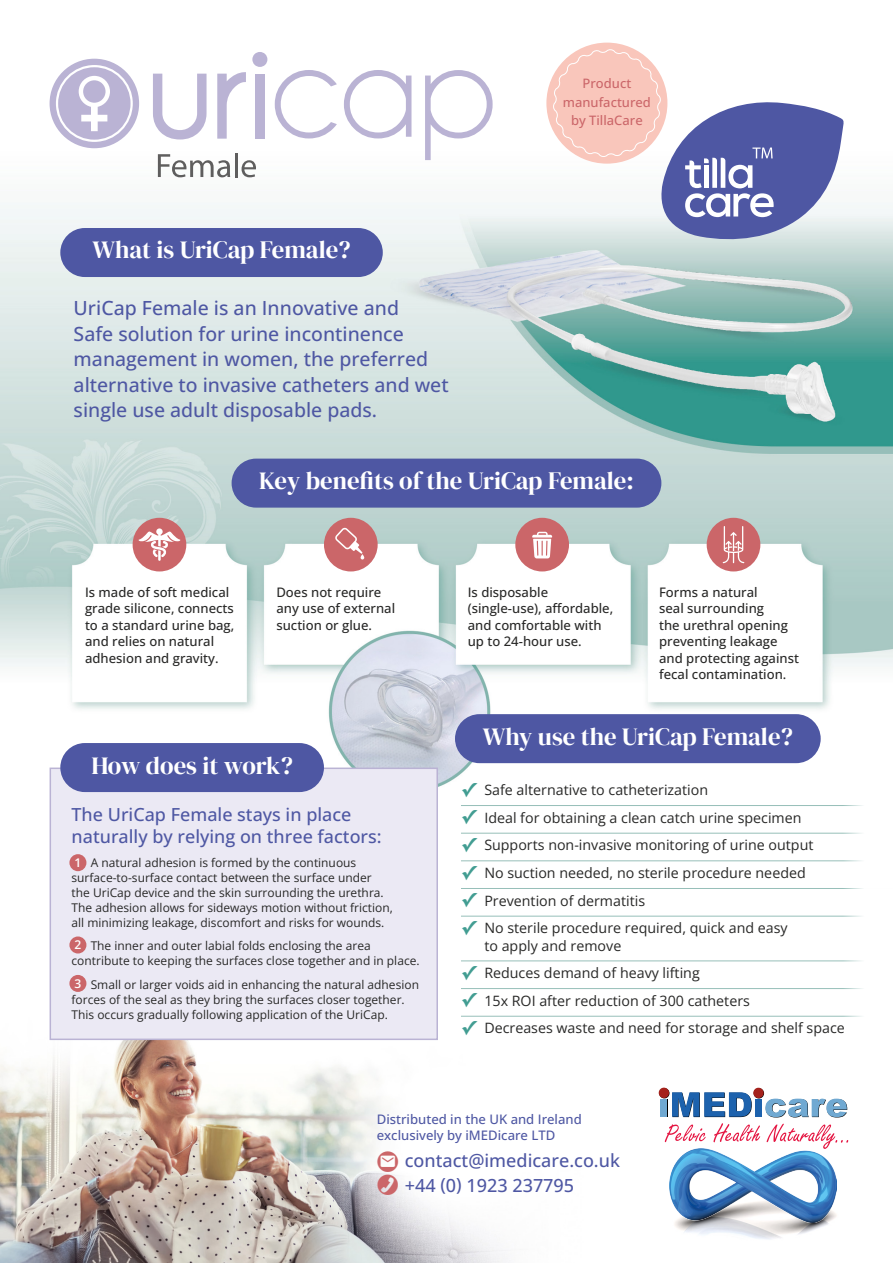
<style>
.page{position:relative;width:893px;height:1263px;background:#fff}
.page>*{position:absolute;margin:0;border:0;box-sizing:border-box;transform-origin:0 0}
.t1{font:24.75px "DM Serif Display";color:#fff}
.t2{font:500 19.5px/25.5px "Open Sans";color:#4e57a3}
.t3{font:500 18px/22.5px "Open Sans";color:#4e57a3}
.t4{font:14.25px/17.1px "Open Sans";color:#282827}
.t5{font:500 13.2px/16.5px "Open Sans";color:#282827}
.t6{font:500 13.05px/15.8px "Open Sans";color:#4e57a3}
.t7{font:500 13.05px/18.1px "Open Sans";color:#cb6669;text-align:center}
.t8{font:12px/15px "Open Sans";color:#282827}
.t9{font:600 12px "Open Sans";color:#fff}
.s1{font-family:"Lucida Grande";font-weight:700;font-size:19.5px;color:#429d92}
</style>
<div class="page">
<img style="left:0;top:42px;width:893px;height:1221px">
<svg style="left:153px;top:74px;width:54px;height:65px"></svg>
<svg style="left:217px;top:72px;width:29px;height:67px"></svg>
<div style="left:255px;top:74px;width:10px;height:65px;background:#bab3d4"></div>
<svg style="left:252px;top:52px;width:15px;height:15px"></svg>
<svg style="left:275px;top:70px;width:62px;height:68px"></svg>
<svg style="left:344px;top:70px;width:67px;height:68px"></svg>
<svg style="left:425px;top:70px;width:68px;height:90px"></svg>
<svg style="left:50px;top:59px;width:89px;height:89px"></svg>
<svg style="left:158px;top:154px;width:72px;height:23px"></svg>
<hr style="left:235px;top:153px;width:3px;height:24px;background:#5f5e5e">
<svg style="left:242px;top:160px;width:14px;height:17px"></svg>
<div style="left:50px;top:767px;width:388px;height:273px;background:#ebe9f4;border:2px solid #bab3d4"></div>
<div style="left:60px;top:228px;width:323px;height:49px;background:#4e57a3;border-radius:25px"></div>
<div style="left:60px;top:743px;width:264px;height:49px;background:#4e57a3;border-radius:25px"></div>
<hr style="left:461px;top:805px;width:432px;height:1px;background:#97bfb9">
<hr style="left:461px;top:833px;width:432px;height:1px;background:#97bfb9">
<hr style="left:461px;top:860px;width:432px;height:1px;background:#97bfb9">
<hr style="left:461px;top:888px;width:432px;height:1px;background:#97bfb9">
<hr style="left:461px;top:916px;width:432px;height:1px;background:#97bfb9">
<hr style="left:461px;top:961px;width:432px;height:1px;background:#97bfb9">
<hr style="left:461px;top:988px;width:432px;height:1px;background:#97bfb9">
<hr style="left:461px;top:1016px;width:432px;height:1px;background:#97bfb9">
<div style="left:455px;top:714px;width:366px;height:49px;background:#4e57a3;border-radius:25px"></div>
<div style="left:232px;top:459px;width:429px;height:49px;background:#4e57a3;border-radius:25px"></div>
<div style="left:133px;top:518px;width:53px;height:53px;background:#cb6669;border-radius:50%"></div>
<div style="left:324px;top:518px;width:54px;height:53px;background:#cb6669;border-radius:50%"></div>
<div style="left:515px;top:518px;width:54px;height:53px;background:#cb6669;border-radius:50%"></div>
<div style="left:707px;top:518px;width:53px;height:53px;background:#cb6669;border-radius:50%"></div>
<svg style="left:138px;top:528px;width:43px;height:33px"></svg>
<div style="left:69px;top:854px;width:17px;height:17px;background:#cb6669;border-radius:50%"></div>
<div style="left:69px;top:936px;width:17px;height:17px;background:#cb6669;border-radius:50%"></div>
<div style="left:69px;top:975px;width:17px;height:17px;background:#cb6669;border-radius:50%"></div>
<svg style="left:532px;top:532px;width:20px;height:26px"></svg>
<svg style="left:723px;top:526px;width:21px;height:37px"></svg>
<svg style="left:335px;top:527px;width:29px;height:32px"></svg>
<div style="left:661px;top:1099px;width:7px;height:18px;background:#000"></div>
<svg style="left:672px;top:1092px;width:80px;height:24px"></svg>
<div style="left:755px;top:1099px;width:7px;height:18px;background:#1d62ad"></div>
<div style="left:660px;top:1099px;width:7px;height:18px;background:#70a9d2"></div>
<svg style="left:765px;top:1098px;width:82px;height:19px"></svg>
<div style="left:659px;top:1088px;width:10px;height:10px;background:#a5221c;border-radius:50%"></div>
<div style="left:753px;top:1088px;width:11px;height:10px;background:#a5221c;border-radius:50%"></div>
<img style="left:662px;top:1116px;width:183px;height:137px">
<svg style="left:665px;top:1124px;width:41px;height:18px"></svg>
<svg style="left:713px;top:1123px;width:47px;height:19px"></svg>
<svg style="left:767px;top:1124px;width:81px;height:25px"></svg>
<img style="left:669px;top:1149px;width:168px;height:74px">
<div style="left:546px;top:43px;width:121px;height:121px;background:#f9c6bb;border-radius:50%"></div>
<svg style="left:553px;top:49px;width:291px;height:194px"></svg>
<svg style="left:378px;top:1151px;width:20px;height:44px"></svg>
<p class="t1" style="left:92px;top:236px;width:260px">What is UriCap Female?</p>
<p class="t2" style="left:74px;top:295px;width:377px">UriCap Female is an Innovative and<br>Safe solution for urine incontinence management in women, the preferred alternative to invasive catheters and wet single use adult disposable pads.</p>
<p class="t7" style="left:563px;top:74px;width:89px">Product manufactured by TillaCare</p>
<p class="t1" style="left:259px;top:466px;width:376px">Key benefits of the UriCap Female:</p>
<p class="t5" style="left:85px;top:584px;width:151px">Is made of soft medical grade silicone, connects to a standard urine bag, and relies on natural adhesion and gravity.</p>
<p class="t5" style="left:659px;top:584px;width:141px">Forms a natural<br>seal surrounding<br>the urethral opening preventing leakage and protecting against fecal contamination.</p>
<p class="t5" style="left:276px;top:584px;width:120px">Does not require any use of external suction or glue.</p>
<p class="t5" style="left:468px;top:584px;width:147px">Is disposable (single-use), affordable, and comfortable with up to 24-hour use.</p>
<p class="t1" style="left:91px;top:751px;width:203px">How does it work?</p>
<p class="t3" style="left:72px;top:803px;width:312px">The UriCap Female stays in place naturally by relying on three factors:</p>
<p class="t8" style="left:72px;top:855px;width:323px;text-indent:19px">A natural adhesion is formed by the continuous surface-to-surface contact between the surface under the UriCap device and the skin surrounding the urethra.<br>The adhesion allows for sideways motion without friction, all minimizing leakage, discomfort and risks for wounds.</p>
<p class="t8" style="left:72px;top:938px;width:350px;text-indent:19px">The inner and outer labial folds enclosing the area contribute to keeping the surfaces close together and in place.</p>
<p class="t8" style="left:72px;top:977px;width:349px;text-indent:19px">Small or larger voids aid in enhancing the natural adhesion forces of the seal as they bring the surfaces closer together.<br>This occurs gradually following application of the UriCap.</p>
<p class="t9" style="left:74px;top:854px;width:8px">1</p>
<p class="t9" style="left:74px;top:937px;width:8px">2</p>
<p class="t9" style="left:74px;top:975px;width:8px">3</p>
<p class="t1" style="left:483px;top:722px;width:312px">Why use the UriCap Female?</p>
<p class="t4" style="left:461px;top:781px;width:249px"><span class="s1">✓</span> Safe alternative to catheterization</p>
<p class="t4" style="left:461px;top:809px;width:342px"><span class="s1">✓</span> Ideal for obtaining a clean catch urine specimen</p>
<p class="t4" style="left:461px;top:836px;width:354px"><span class="s1">✓</span> Supports non-invasive monitoring of urine output</p>
<p class="t4" style="left:461px;top:864px;width:346px"><span class="s1">✓</span> No suction needed, no sterile procedure needed</p>
<p class="t4" style="left:461px;top:892px;width:186px"><span class="s1">✓</span> Prevention of dermatitis</p>
<p class="t4" style="left:484px;top:919px;width:305px;text-indent:-23px"><span class="s1">✓</span> No sterile procedure required, quick and easy to apply and remove</p>
<p class="t4" style="left:461px;top:964px;width:240px"><span class="s1">✓</span> Reduces demand of heavy lifting</p>
<p class="t4" style="left:461px;top:992px;width:291px"><span class="s1">✓</span> 15x ROI after reduction of 300 catheters</p>
<p class="t4" style="left:461px;top:1019px;width:385px"><span class="s1">✓</span> Decreases waste and need for storage and shelf space</p>
<p class="t6" style="left:377px;top:1111px;width:207px">Distributed in the UK and Ireland exclusively by iMEDicare LTD</p>
<p class="t3" style="left:405px;top:1148px;width:217px;line-height:24.6px">contact@imedicare.co.uk +44 (0) 1923 237795</p>
</div>
